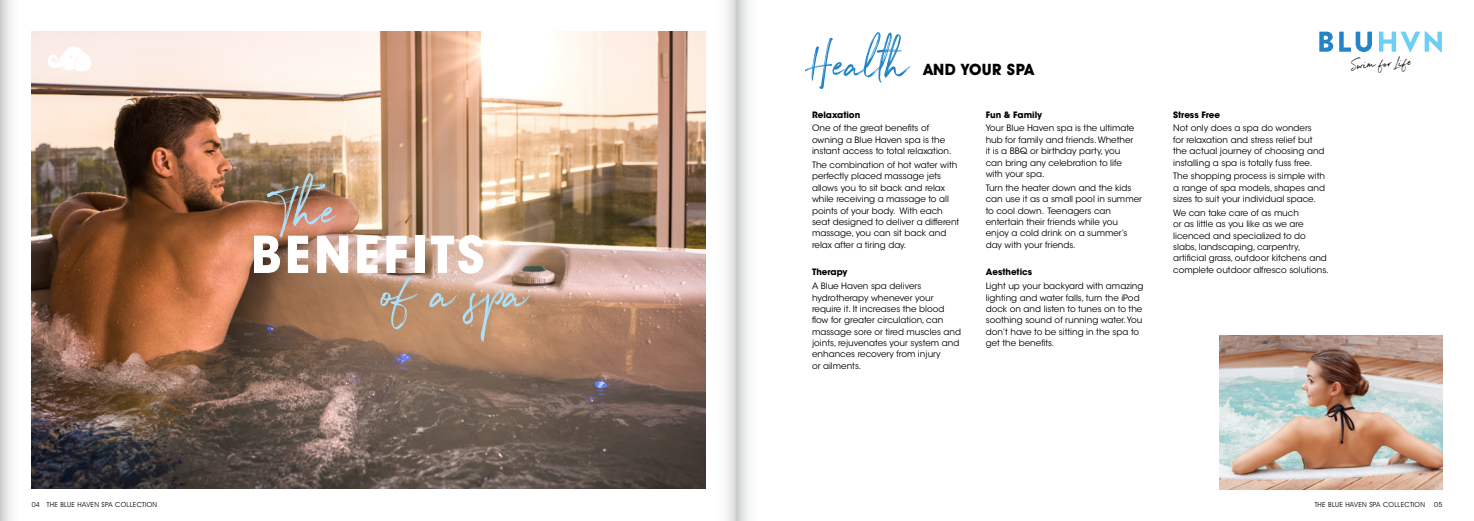
<style>
.page{position:relative;width:1474px;height:521px;background:#fff}
.page>*{position:absolute;margin:0;border:0;box-sizing:border-box;transform-origin:0 0}
.t1{font:62.21px "Northwell";color:#abe1fa}
.t2{font:700 52.5px "Avant Garde IT Cby BT";letter-spacing:.06em;color:#fff}
.t3{font:51.62px "Northwell";color:#2384c7}
.t4{font:700 15.75px "Avant Garde IT Cby BT";letter-spacing:.02em;color:#000}
.t5{font:15.49px "Northwell";color:#000}
.t6{font:8.75px/11.4px "ITC Avant Garde Std";color:#000}
.t7{font:700 8.75px "ITC Avant Garde Std";color:#000}
.t8{font:7px "Avant Garde IT Cby BT";letter-spacing:.04em;color:#000}
.s1{font-size:15.31px}
</style>
<div class="page">
<img style="left:32px;top:32px;width:673px;height:457px">
<div style="left:0;top:0;width:22px;height:521px;background:linear-gradient(to right,#d7d8d9,#fff)"></div>
<div style="left:715px;top:0;width:22px;height:521px;background:linear-gradient(to right,#fff,#dbdcdd)"></div>
<svg style="left:736px;top:0;width:13px;height:521px"></svg>
<svg style="left:48px;top:46px;width:45px;height:26px"></svg>
<img style="left:1219px;top:335px;width:223px;height:155px">
<svg style="left:1319px;top:32px;width:14px;height:20px"></svg>
<svg style="left:1339px;top:32px;width:32px;height:20px"></svg>
<svg style="left:1378px;top:31px;width:63px;height:21px"></svg>
<h1 class="t1" style="left:276px;top:165px;width:64px">Th e</h1>
<h2 class="t2" style="left:251px;top:222px;width:235px">BENEFITS</h2>
<h1 class="t1" style="left:383px;top:248px;width:146px">of a spa</h1>
<h3 class="t3" style="left:812px;top:27px;width:99px">Health</h3>
<h3 class="t4" style="left:923px;top:60px;width:112px">AND YOUR SPA</h3>
<p class="t7" style="left:812px;top:109px;width:50px">Relaxation</p>
<p class="t6" style="left:812px;top:123px;width:141px">One of the great benefits of owning a Blue Haven spa is the instant access to total relaxation.</p>
<p class="t6" style="left:812px;top:159px;width:149px">The combination of hot water with perfectly placed massage jets allows you to sit back and relax while receiving a massage to all points of your body. With each seat designed to deliver a different massage, you can sit back and relax after a tiring day.</p>
<p class="t7" style="left:812px;top:266px;width:37px">Therapy</p>
<p class="t6" style="left:812px;top:280px;width:151px">A Blue Haven spa delivers hydrotherapy whenever your require it. It increases the blood flow for greater circulation, can massage sore or tired muscles and joints, rejuvenates your system and enhances recovery from injury<br>or ailments.</p>
<p class="t7" style="left:985px;top:109px;width:58px">Fun &amp; Family</p>
<p class="t6" style="left:985px;top:123px;width:150px">Your Blue Haven spa is the ultimate hub for family and friends. Whether it is a BBQ or birthday party, you can bring any celebration to life with your spa.</p>
<p class="t6" style="left:985px;top:182px;width:158px">Turn the heater down and the kids can use it as a small pool in summer to cool down. Teenagers can entertain their friends while you enjoy a cold drink on a summer’s day with your friends.</p>
<p class="t7" style="left:985px;top:266px;width:48px">Aesthetics</p>
<p class="t6" style="left:985px;top:280px;width:159px">Light up your backyard with amazing lighting and water falls, turn the iPod dock on and listen to tunes on to the soothing sound of running water. You don’t have to be sitting in the spa to get the benefits.</p>
<p class="t7" style="left:1173px;top:109px;width:48px">Stress Free</p>
<p class="t6" style="left:1173px;top:123px;width:153px">Not only does a spa do wonders for relaxation and stress relief but the actual journey of choosing and installing a spa is totally fuss free.</p>
<p class="t6" style="left:1173px;top:171px;width:153px;text-align:justify">The shopping process is simple with a range of spa models, shapes and sizes to suit your individual space.</p>
<p class="t6" style="left:1173px;top:207px;width:157px">We can take care of as much<br>or as little as you like as we are licenced and specialized to do slabs, landscaping, carpentry, artificial grass, outdoor kitchens and complete outdoor alfresco solutions.</p>
<h3 class="t5" style="left:1351px;top:54px;width:61px;rotate:-3deg">Swim for <span class="s1">Life</span></h3>
<p class="t8" style="left:32px;top:500px;width:127px">04 THE BLUE HAVEN SPA COLLECTION</p>
<p class="t8" style="left:1314px;top:500px;width:112px">THE BLUE HAVEN SPA COLLECTION</p>
<p class="t8" style="left:1434px;top:500px;width:10px">05</p>
</div>
